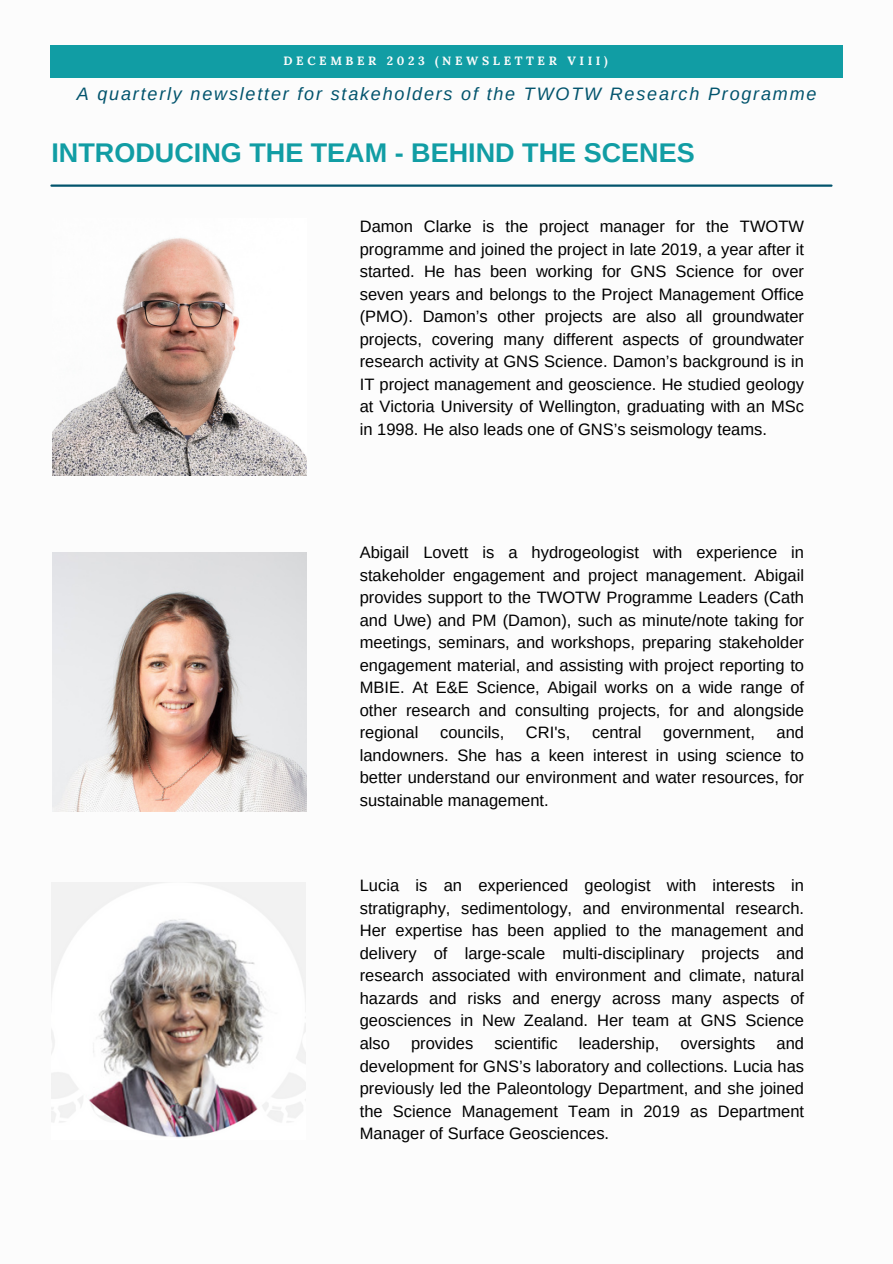
<style>
.page{position:relative;width:893px;height:1264px;background:#fff}
.page>*{position:absolute;margin:0;border:0;box-sizing:border-box;transform-origin:0 0}
.t1{font:700 27px "Arimo";color:#119da4}
.t2{font:italic 18px "Arimo";letter-spacing:.1em;color:#02546d}
.t3{font:16.5px/22.5px "Arimo";color:#000;text-align:justify}
.t4{font:700 12px "Lora";letter-spacing:.3em;color:#fcfcfc}
</style>
<div class="page">
<div style="left:50px;top:45px;width:792px;height:33px;background:#119da4"></div>
<hr style="left:51px;top:184px;width:780px;height:3px;background:#02546d">
<img style="left:52px;top:552px;width:255px;height:259px">
<img style="left:51px;top:882px;width:255px;height:256px">
<img style="left:52px;top:238px;width:254px;height:237px">
<h2 class="t4" style="left:283px;top:53px;width:325px">DECEMBER 2023 (NEWSLETTER VIII)</h2>
<h1 class="t2" style="left:77px;top:84px;width:741px">A quarterly newsletter for stakeholders of the TWOTW Research Programme</h1>
<p class="t1" style="left:51px;top:137px;width:644px">INTRODUCING THE TEAM - BEHIND THE SCENES</p>
<h2 class="t3" style="left:360px;top:215px;width:446px">Damon Clarke is the project manager for the TWOTW programme and joined the project in late 2019, a year after it started. He has been working for GNS Science for over seven years and belongs to the Project Management Office (PMO). Damon’s other projects are also all groundwater projects, covering many different aspects of groundwater research activity at GNS Science. Damon’s background is in IT project management and geoscience. He studied geology at Victoria University of Wellington, graduating with an MSc in 1998. He also leads one of GNS’s seismology teams.</h2>
<h2 class="t3" style="left:360px;top:541px;width:446px">Abigail Lovett is a hydrogeologist with experience in stakeholder engagement and project management. Abigail provides support to the TWOTW Programme Leaders (Cath and Uwe) and PM (Damon), such as minute/note taking for meetings, seminars, and workshops, preparing stakeholder engagement material, and assisting with project reporting to MBIE. At E&amp;E Science, Abigail works on a wide range of other research and consulting projects, for and alongside regional</h2>
<h2 class="t3" style="left:360px;top:721px;width:446px;text-indent:417px">and landowners. She has a keen interest in using science to better understand our environment and water resources, for sustainable management.</h2>
<h2 class="t3" style="left:440px;top:721px;width:66px">councils,</h2>
<h2 class="t3" style="left:526px;top:721px;width:46px">CRI's,</h2>
<h2 class="t3" style="left:592px;top:721px;width:51px">central</h2>
<h2 class="t3" style="left:663px;top:721px;width:93px">government,</h2>
<p class="t3" style="left:360px;top:874px;width:446px">Lucia is an experienced geologist with interests in stratigraphy, sedimentology, and environmental research.<br>Her expertise has been applied to the management and delivery of large-scale multi-disciplinary projects and research associated with environment and climate, natural hazards and risks and energy across many aspects of geosciences in New Zealand. Her team at GNS Science also</p>
<p class="t3" style="left:360px;top:1032px;width:446px;text-indent:417px">and development for GNS’s laboratory and collections. Lucia has previously led the Paleontology Department, and she joined the Science Management Team in 2019 as Department Manager of Surface Geosciences.</p>
<p class="t3" style="left:411px;top:1032px;width:64px">provides</p>
<p class="t3" style="left:494px;top:1032px;width:65px">scientific</p>
<p class="t3" style="left:578px;top:1032px;width:82px">leadership,</p>
<p class="t3" style="left:680px;top:1032px;width:77px">oversights</p>
</div>
